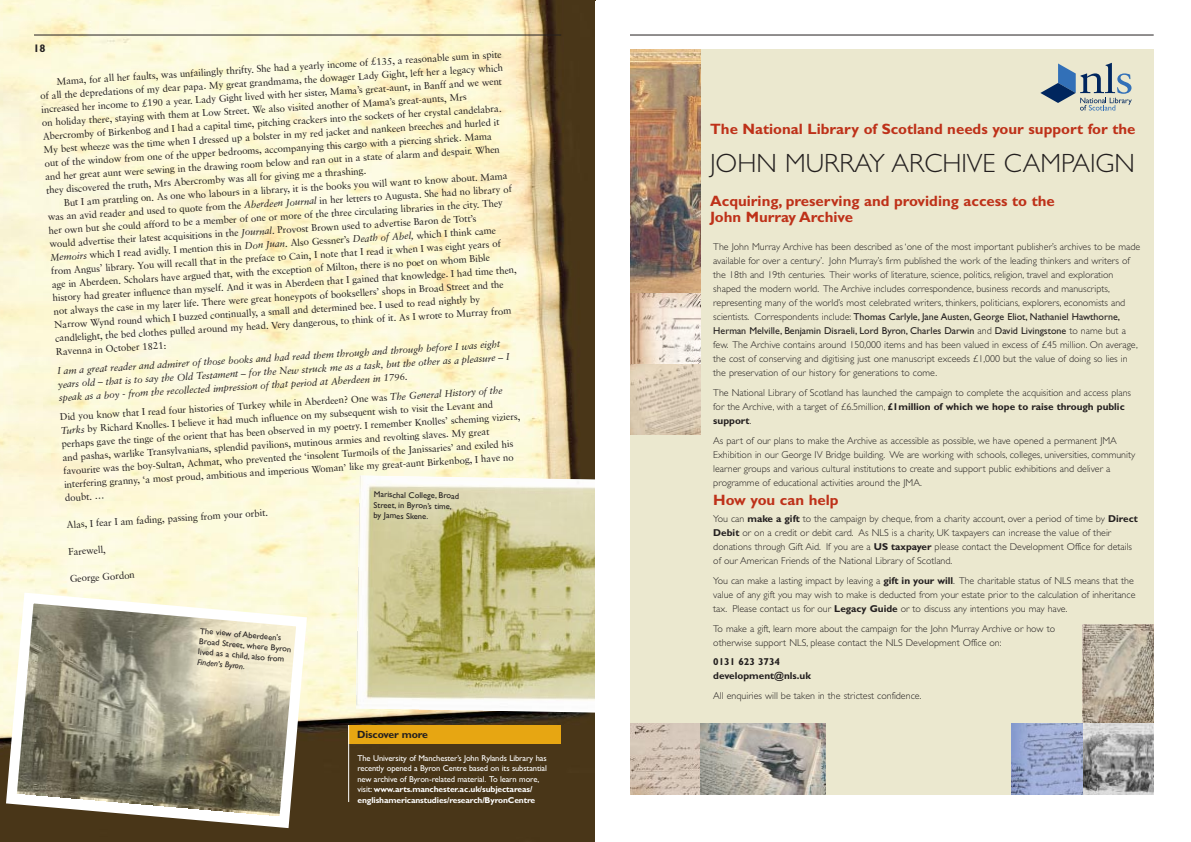
<style>
.page{position:relative;width:1191px;height:842px;background:#fff}
.page>*{position:absolute;margin:0;border:0;box-sizing:border-box;transform-origin:0 0}
.t1{font:300 26.5px "Gill Sans";color:#231f1f}
.t2{font:700 15px/16.5px "Gill Sans";color:#be3119}
.t3{font:700 11px "Gill Sans";color:#231f1f}
.t4{font:700 10.5px "Gill Sans";letter-spacing:-.01em;color:#231f1f}
.t5{font:300 10px/14px "Gill Sans";color:#231f1f}
.t6{font:700 10px/14px "Gill Sans";color:#231f1f}
.t7{font:9.7px/13.5px "Sabon";color:#231f1f}
.t8{font:italic 9.7px/13.7px "Sabon";color:#231f1f}
.t9{font:8.5px/10.5px "Gill Sans";letter-spacing:-.015em;color:#fff}
.t10{font:8.5px/10.5px "Gill Sans";color:#231f1f}
.s1{font-style:italic}
.s2{font-weight:700}
.s3{font-weight:400}
</style>
<div class="page">
<div style="left:629px;top:49px;width:525px;height:746px;background:#ebe8cf"></div>
<img style="left:0;top:0;width:595px;height:842px">
<svg style="left:1px;top:587px;width:311px;height:247px;background:#a8a38e"></svg>
<hr style="left:34px;top:35px;width:527px;height:1px;background:#231f1f">
<div style="left:349px;top:725px;width:212px;height:18px;background:#e7a612"></div>
<img style="left:356px;top:476px;width:239px;height:235px">
<hr style="left:348px;top:725px;width:1px;height:77px;background:#fff">
<hr style="left:629px;top:35px;width:525px;height:1px;background:#231f1f">
<img style="left:629px;top:49px;width:71px;height:244px">
<img style="left:1083px;top:625px;width:71px;height:99px">
<svg style="left:629px;top:364px;width:71px;height:71px;background:#dacab4"></svg>
<svg style="left:629px;top:293px;width:71px;height:71px"></svg>
<img style="left:629px;top:724px;width:71px;height:71px">
<svg style="left:1083px;top:724px;width:71px;height:71px;background:#a1a1a1"></svg>
<img style="left:1012px;top:724px;width:71px;height:71px">
<svg style="left:700px;top:724px;width:125px;height:71px;background:#a9a69e"></svg>
<svg style="left:1040px;top:63px;width:92px;height:48px"></svg>
<p class="t3" style="left:34px;top:45px;width:14px">18</p>
<p class="t7" style="left:39px;top:74px;width:465px;text-indent:17px;rotate:-3deg">Mama, for all her faults, was unfailingly thrifty. She had a yearly income of £135, a reasonable sum in spite of all the depredations of my dear papa. My great grandmama, the dowager Lady Gight, left her a legacy which increased her income to £190 a year. Lady Gight lived with her sister, Mama’s great-aunt, in Banff and we went on holiday there, staying with them at Low Street. We also visited another of Mama’s great-aunts, Mrs Abercromby of Birkenbog and I had a capital time, pitching crackers into the sockets of her crystal candelabra.<br>My best wheeze was the time when I dressed up a bolster in my red jacket and nankeen breeches and hurled it out of the window from one of the upper bedrooms, accompanying this cargo with a piercing shriek. Mama and her great aunt were sewing in the drawing room below and ran out in a state of alarm and despair. When they discovered the truth, Mrs Abercromby was all for giving me a thrashing.</p>
<p class="t7" style="left:47px;top:196px;width:467px;text-indent:17px;rotate:-3deg">But I am prattling on. As one who labours in a library, it is the books you will want to know about. Mama was an avid reader and used to quote from the <span class="s1">Aberdeen Journal</span> in her letters to Augusta. She had no library of her own but she could afford to be a member of one or more of the three circulating libraries in the city. They would advertise their latest acquisitions in the <span class="s1">Journal</span>. Provost Brown used to advertise Baron de Tott’s <span class="s1">Memoirs</span> which I read avidly. I mention this in <span class="s1">Don Juan</span>. Also Gessner’s <span class="s1">Death of Ab</span><sup>el,</sup> which I think came from Angus’ library. You will recall that in the preface to Cain, I note that I read it when I was eight years of age in Aberdeen. Scholars have argued that, with the exception of Milton, there is no poet on whom Bible history had greater influence than myself. And it was in Aberdeen that I gained that knowledge. I had time then, not always the case in my later life. There were great honeypots of booksellers’ shops in Broad Street and the Narrow Wynd round which I buzzed continually, a small and determined bee. I used to read nightly by candlelight, the bed clothes pulled around my head. Very dangerous, to think of it. As I wrote to Murray from</p>
<p class="t7" style="left:56px;top:345px;width:112px;rotate:-3deg">Ravenna in October 1821:</p>
<p class="t8" style="left:57px;top:363px;width:454px;rotate:-3deg">I am a great reader and admirer of those books and had read them through and through before I was eight years old – that is to say the Old Testament – for the New struck me as a task, but the other as a pleasure – I speak as a boy - from the recollected impression of that period at Aberdeen in 1796.</p>
<p class="t7" style="left:60px;top:410px;width:461px;rotate:-3deg">Did you know that I read four histories of Turkey while in Aberdeen? One was <sup>The</sup> <sup>General</sup> <sup>History</sup> <sup>of</sup> <sup>the </sup><span class="s1">Turks</span> by Richard Knolles. I believe it had much influence on my subsequent wish to visit the Levant and perhaps gave the tinge of the orient that has been observed in my poetry. I remember Knolles’ scheming viziers, and pashas, warlike Transylvanians, splendid pavilions, mutinous armies and revolting slaves. My great favourite was the boy-Sultan, Achmat, who prevented the ‘insolent Turmoils of the Janissaries’ and exiled his interfering granny, ‘a most proud, ambitious and imperious Woman’ like my great-aunt Birkenbog, I have no</p>
<p class="t7" style="left:65px;top:492px;width:41px;rotate:-3deg">doubt. …</p>
<p class="t7" style="left:66px;top:518px;width:203px;rotate:-3deg">Alas, I fear I am fading, passing from your orbit.</p>
<p class="t7" style="left:68px;top:546px;width:39px;rotate:-3deg">Farewell,</p>
<p class="t7" style="left:70px;top:573px;width:67px;rotate:-3deg">George Gordon</p>
<p class="t10" style="left:374px;top:490px;width:87px;rotate:1deg">Marischal College, Broad<br>Street, in Byron’s time, by James Skene.</p>
<p class="t10" style="left:200px;top:626px;width:94px;rotate:5deg">The view of Aberdeen's<br>Broad Street, where Byron lived as a child, also from<br><span class="s1">Finden's Byron</span>.</p>
<p class="t4" style="left:357px;top:731px;width:72px">Discover more</p>
<p class="t9" style="left:357px;top:753px;width:191px">The University of Manchester’s John Rylands Library has recently opened a Byron Centre based on its substantial new archive of Byron-related material. To learn more, visit: <span class="s2">www.arts.manchester.ac.uk/subjectareas/ englishamericanstudies/research/ByronCentre</span></p>
<h2 class="t2" style="left:710px;top:123px;width:427px">The National Library of Scotland needs your support for the</h2>
<h1 class="t1" style="left:710px;top:154px;width:426px">JOHN MURRAY ARCHIVE CAMPAIGN</h1>
<h2 class="t2" style="left:710px;top:194px;width:346px">Acquiring, preserving and providing access to the<br>John Murray Archive</h2>
<p class="t5" style="left:713px;top:241px;width:429px">The John Murray Archive has been described as ‘one of the most important publisher’s archives to be made available for over a century’. John Murray’s firm published the work of the leading thinkers and writers of the 18th and 19th centuries. Their works of literature, science, politics, religion, travel and exploration shaped the modern world. The Archive includes correspondence, business records and manuscripts, representing many of the world’s most celebrated writers, thinkers, politicians, explorers, economists and scientists. Correspondents include: <span class="s3">Thomas Carlyle, Jane Austen, George Eliot, Nathaniel Hawthorne, Herman Melville, Benjamin Disraeli, Lord Byron, Charles Darwin</span> and <span class="s3">David Livingstone</span> to name but a few. The Archive contains around 150,000 items and has been valued in excess of £45 million. On average, the cost of conserving and digitising just one manuscript exceeds £1,000 but the value of doing so lies in the preservation of our history for generations to come.</p>
<p class="t5" style="left:713px;top:387px;width:419px">The National Library of Scotland has launched the campaign to complete the acquisition and access plans for the Archive, with a target of £6.5million, <span class="s2">£1million of which we hope to raise through public support</span>.</p>
<p class="t5" style="left:713px;top:435px;width:423px">As part of our plans to make the Archive as accessible as possible, we have opened a permanent JMA Exhibition in our George IV Bridge building. We are working with schools, colleges, universities, community learner groups and various cultural institutions to create and support public exhibitions and deliver a programme of educational activities around the JMA.</p>
<h2 class="t2" style="left:713px;top:494px;width:127px">How you can help</h2>
<p class="t5" style="left:713px;top:513px;width:426px">You can <span class="s2">make a gift</span> to the campaign by cheque, from a charity account, over a period of time by <span class="s2">Direct Debit</span> or on a credit or debit card. As NLS is a charity, UK taxpayers can increase the value of their donations through Gift Aid. If you are a <span class="s2">US taxpayer</span> please contact the Development Office for details of our American Friends of the National Library of Scotland.</p>
<p class="t5" style="left:713px;top:575px;width:424px">You can make a lasting impact by leaving a <span class="s2">gift in your will</span>. The charitable status of NLS means that the value of any gift you may wish to make is deducted from your estate prior to the calculation of inheritance tax. Please contact us for our <span class="s2">Legacy Guide</span> or to discuss any intentions you may have.</p>
<p class="t5" style="left:713px;top:622px;width:343px">To make a gift, learn more about the campaign for the John Murray Archive or how to otherwise support NLS, please contact the NLS Development Office on:</p>
<p class="t6" style="left:713px;top:656px;width:99px">0131 623 3734 development@nls.uk</p>
<p class="t5" style="left:713px;top:690px;width:210px">All enquiries will be taken in the strictest confidence.</p>
</div>
